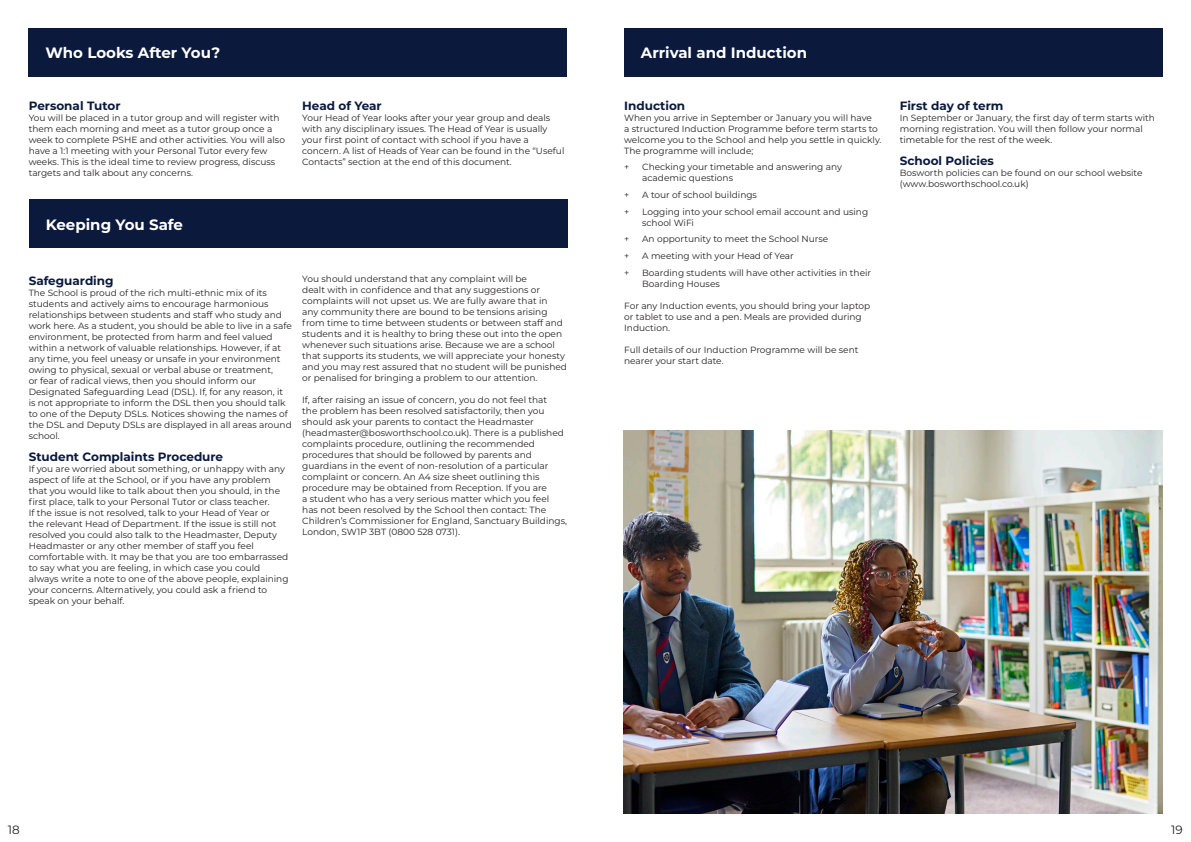
<style>
.page{position:relative;width:1191px;height:842px;background:#fff}
.page>*{position:absolute;margin:0;border:0;box-sizing:border-box;transform-origin:0 0}
.t1{font:700 15px "Montserrat";color:#fff}
.t2{font:700 12px "Montserrat";color:#0a193c}
.t3{font:12px "Montserrat";color:#231f20}
.t4{font:9px/11px "Montserrat";color:#231f20}
</style>
<div class="page">
<div style="left:28px;top:28px;width:539px;height:49px;background:#0a193c"></div>
<div style="left:29px;top:200px;width:538px;height:48px;background:#0a193c"></div>
<div style="left:624px;top:28px;width:538px;height:49px;background:#0a193c"></div>
<img style="left:624px;top:431px;width:538px;height:382px">
<p class="t1" style="left:45px;top:42px;width:176px">Who Looks After You?</p>
<p class="t1" style="left:641px;top:42px;width:168px">Arrival and Induction</p>
<p class="t2" style="left:29px;top:97px;width:93px">Personal Tutor</p>
<p class="t4" style="left:29px;top:112px;width:258px">You will be placed in a tutor group and will register with them each morning and meet as a tutor group once a week to complete PSHE and other activities. You will also have a 1:1 meeting with your Personal Tutor every few weeks. This is the ideal time to review progress, discuss targets and talk about any concerns.</p>
<p class="t1" style="left:46px;top:214px;width:139px">Keeping You Safe</p>
<p class="t2" style="left:302px;top:97px;width:81px">Head of Year</p>
<p class="t4" style="left:302px;top:112px;width:264px">Your Head of Year looks after your year group and deals with any disciplinary issues. The Head of Year is usually your first point of contact with school if you have a concern. A list of Heads of Year can be found in the “Useful Contacts” section at the end of this document.</p>
<p class="t2" style="left:29px;top:272px;width:86px">Safeguarding</p>
<p class="t4" style="left:29px;top:287px;width:265px">The School is proud of the rich multi-ethnic mix of its students and actively aims to encourage harmonious relationships between students and staff who study and work here. As a student, you should be able to live in a safe environment, be protected from harm and feel valued within a network of valuable relationships. However, if at any time, you feel uneasy or unsafe in your environment owing to physical, sexual or verbal abuse or treatment,<br>or fear of radical views, then you should inform our Designated Safeguarding Lead (DSL). If, for any reason, it is not appropriate to inform the DSL then you should talk to one of the Deputy DSLs. Notices showing the names of the DSL and Deputy DSLs are displayed in all areas around school.</p>
<p class="t2" style="left:29px;top:448px;width:196px">Student Complaints Procedure</p>
<p class="t4" style="left:29px;top:463px;width:261px">If you are worried about something, or unhappy with any aspect of life at the School, or if you have any problem that you would like to talk about then you should, in the first place, talk to your Personal Tutor or class teacher.<br>If the issue is not resolved, talk to your Head of Year or<br>the relevant Head of Department. If the issue is still not resolved you could also talk to the Headmaster, Deputy Headmaster or any other member of staff you feel comfortable with. It may be that you are too embarrassed to say what you are feeling, in which case you could always write a note to one of the above people, explaining your concerns. Alternatively, you could ask a friend to speak on your behalf.</p>
<p class="t4" style="left:302px;top:273px;width:266px">You should understand that any complaint will be<br>dealt with in confidence and that any suggestions or complaints will not upset us. We are fully aware that in<br>any community there are bound to be tensions arising from time to time between students or between staff and students and it is healthy to bring these out into the open whenever such situations arise. Because we are a school that supports its students, we will appreciate your honesty and you may rest assured that no student will be punished or penalised for bringing a problem to our attention.</p>
<p class="t4" style="left:302px;top:394px;width:266px">If, after raising an issue of concern, you do not feel that<br>the problem has been resolved satisfactorily, then you should ask your parents to contact the Headmaster (headmaster@bosworthschool.co.uk). There is a published complaints procedure, outlining the recommended procedures that should be followed by parents and guardians in the event of non-resolution of a particular complaint or concern. An A4 size sheet outlining this procedure may be obtained from Reception. If you are<br>a student who has a very serious matter which you feel has not been resolved by the School then contact: The Children’s Commissioner for England, Sanctuary Buildings, London, SW1P 3BT (0800 528 0731).</p>
<p class="t2" style="left:624px;top:97px;width:63px">Induction</p>
<p class="t4" style="left:624px;top:112px;width:259px">When you arrive in September or January you will have<br>a structured Induction Programme before term starts to welcome you to the School and help you settle in quickly.<br>The programme will include;</p>
<p class="t4" style="left:624px;top:161px;width:7px">+</p>
<p class="t4" style="left:642px;top:161px;width:201px">Checking your timetable and answering any academic questions</p>
<p class="t4" style="left:624px;top:189px;width:7px">+</p>
<p class="t4" style="left:642px;top:189px;width:116px">A tour of school buildings</p>
<p class="t4" style="left:624px;top:206px;width:7px">+</p>
<p class="t4" style="left:642px;top:206px;width:227px">Logging into your school email account and using school WiFi</p>
<p class="t4" style="left:624px;top:233px;width:7px">+</p>
<p class="t4" style="left:642px;top:233px;width:188px">An opportunity to meet the School Nurse</p>
<p class="t4" style="left:624px;top:250px;width:7px">+</p>
<p class="t4" style="left:642px;top:250px;width:153px">A meeting with your Head of Year</p>
<p class="t4" style="left:624px;top:267px;width:7px">+</p>
<p class="t4" style="left:642px;top:267px;width:230px">Boarding students will have other activities in their<br>Boarding Houses</p>
<p class="t4" style="left:624px;top:300px;width:247px">For any Induction events, you should bring your laptop or tablet to use and a pen. Meals are provided during<br>Induction.</p>
<p class="t4" style="left:624px;top:344px;width:236px">Full details of our Induction Programme will be sent nearer your start date.</p>
<p class="t2" style="left:899px;top:97px;width:105px">First day of term</p>
<p class="t4" style="left:899px;top:112px;width:256px">In September or January, the first day of term starts with morning registration. You will then follow your normal timetable for the rest of the week.</p>
<p class="t2" style="left:899px;top:152px;width:96px">School Policies</p>
<p class="t4" style="left:899px;top:167px;width:244px">Bosworth policies can be found on our school website (www.bosworthschool.co.uk)</p>
<p class="t3" style="left:8px;top:821px;width:13px">18</p>
<p class="t3" style="left:1171px;top:821px;width:13px">19</p>
</div>
